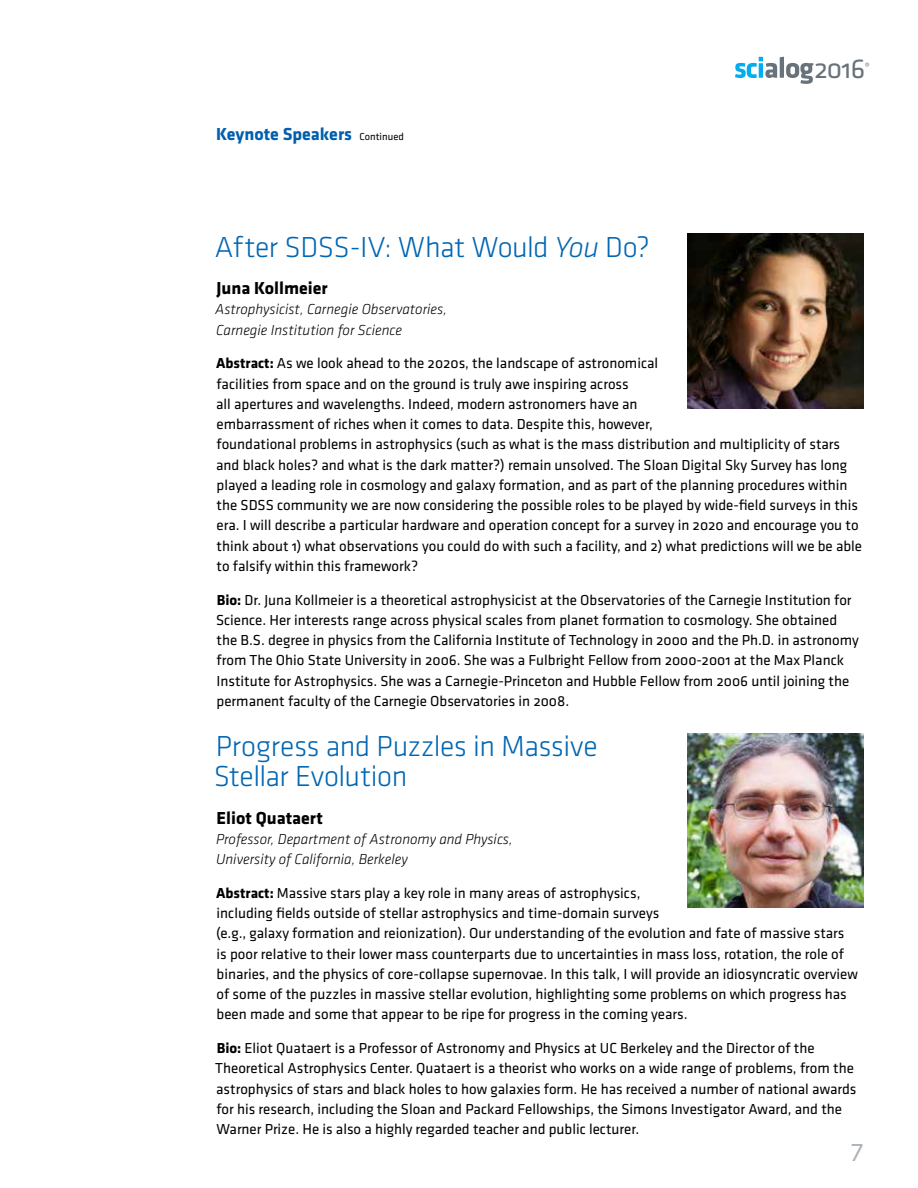
<style>
.page{position:relative;width:918px;height:1188px;background:#fff}
.page>*{position:absolute;margin:0;border:0;box-sizing:border-box;transform-origin:0 0}
.t1{font:30px/30px "Klavika Light TF";letter-spacing:-.015em;color:#0066b3}
.t2{font:28.2px "Klavika Regular OSF";color:#67727a}
.t3{font:26.25px "Klavika Regular TF";color:#aab4ba}
.t4{font:18px "Klavika Bold TF";color:#000}
.t5{font:18px "Klavika Bold OSF";color:#005fae}
.t6{font:15px/20.2px "Klavika Regular OSF";color:#000}
.t7{font:15px/20.2px "Klavika Light Italic OSF";color:#000}
.t8{font:10.5px "Klavika Regular OSF";color:#67727a}
.s1{font-family:"Klavika Bold TF"}
.s2{font-family:"Klavika Regular TF";font-size:10.5px;color:#000}
.s3{font-family:"Klavika Light Italic OSF"}
</style>
<div class="page">
<svg style="left:735px;top:57px;width:78px;height:27px"></svg>
<img style="left:688px;top:234px;width:176px;height:174px">
<img style="left:688px;top:734px;width:176px;height:174px">
<p class="t5" style="left:216px;top:124px;width:189px">Keynote Speaker<span class="s1">s</span> <span class="s2">Continued</span></p>
<h2 class="t2" style="left:814px;top:53px;width:53px">2016</h2>
<p class="t8" style="left:865px;top:61px;width:6px">®</p>
<h1 class="t1" style="left:215px;top:232px;width:436px">After SDSS-IV: What Would <span class="s3">You</span> Do?</h1>
<p class="t4" style="left:217px;top:278px;width:113px">Juna Kollmeier</p>
<p class="t7" style="left:215px;top:299px;width:233px">Astrophysicist, Carnegie Observatories,<br>Carnegie Institution for Science</p>
<p class="t6" style="left:216px;top:353px;width:647px"><span class="s1">Abstract:</span> As we look ahead to the 2020s, the landscape of astronomical<br>facilities from space and on the ground is truly awe inspiring across<br>all apertures and wavelengths. Indeed, modern astronomers have an<br>embarrassment of riches when it comes to data. Despite this, however,<br>foundational problems in astrophysics (such as what is the mass distribution and multiplicity of stars and black holes? and what is the dark matter?) remain unsolved. The Sloan Digital Sky Survey has long played a leading role in cosmology and galaxy formation, and as part of the planning procedures within the SDSS community we are now considering the possible roles to be played by wide-field surveys in this era. I will describe a particular hardware and operation concept for a survey in 2020 and encourage you to think about 1) what observations you could do with such a facility, and 2) what predictions will we be able to falsify within this framework?</p>
<p class="t6" style="left:216px;top:590px;width:644px"><span class="s1">Bio:</span> Dr. Juna Kollmeier is a theoretical astrophysicist at the Observatories of the Carnegie Institution for Science. Her interests range across physical scales from planet formation to cosmology. She obtained the B.S. degree in physics from the California Institute of Technology in 2000 and the Ph.D. in astronomy from The Ohio State University in 2006. She was a Fulbright Fellow from 2000-2001 at the Max Planck Institute for Astrophysics. She was a Carnegie-Princeton and Hubble Fellow from 2006 until joining the permanent faculty of the Carnegie Observatories in 2008.</p>
<h1 class="t1" style="left:214px;top:732px;width:386px">Progress and Puzzles in Massive<br>Stellar Evolution</h1>
<p class="t4" style="left:217px;top:808px;width:108px">Eliot Quataert</p>
<p class="t7" style="left:216px;top:829px;width:298px">Professor, Department of Astronomy and Physics,<br>University of California, Berkeley</p>
<p class="t6" style="left:216px;top:883px;width:643px"><span class="s1">Abstract:</span> Massive stars play a key role in many areas of astrophysics,<br>including fields outside of stellar astrophysics and time-domain surveys<br>(e.g., galaxy formation and reionization). Our understanding of the evolution and fate of massive stars is poor relative to their lower mass counterparts due to uncertainties in mass loss, rotation, the role of binaries, and the physics of core-collapse supernovae. In this talk, I will provide an idiosyncratic overview of some of the puzzles in massive stellar evolution, highlighting some problems on which progress has been made and some that appear to be ripe for progress in the coming years.</p>
<p class="t6" style="left:215px;top:1038px;width:643px"><span class="s1">Bio:</span> Eliot Quataert is a Professor of Astronomy and Physics at UC Berkeley and the Director of the Theoretical Astrophysics Center. Quataert is a theorist who works on a wide range of problems, from the astrophysics of stars and black holes to how galaxies form. He has received a number of national awards for his research, including the Sloan and Packard Fellowships, the Simons Investigator Award, and the Warner Prize. He is also a highly regarded teacher and public lecturer.</p>
<h3 class="t3" style="left:850px;top:1138px;width:15px">7</h3>
</div>
